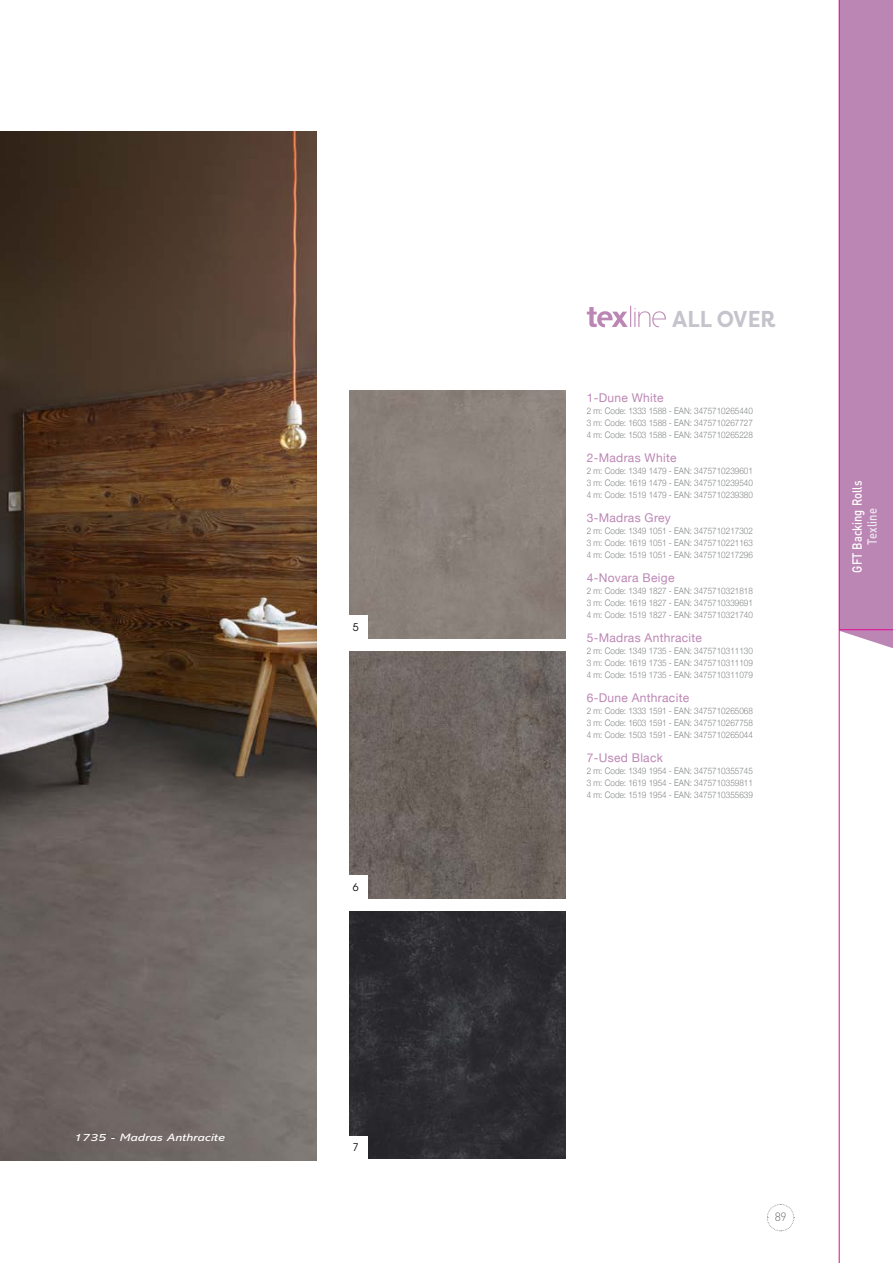
<style>
.page{position:relative;width:893px;height:1263px;background:#fff}
.page>*{position:absolute;margin:0;border:0;box-sizing:border-box;transform-origin:0 0}
.t1{font:700 22.95px "Filson Pro";color:#c5c3cc;scale:.93 1}
.t2{font:500 13.2px "DIN Pro";color:#fff;scale:.85 1}
.t3{font:500 13.2px "DIN Pro";color:#ece8f0;scale:.85 1}
.t4{font:12px "Helvetica Neue";letter-spacing:.025em;color:#bc86b4}
.t5{font:300 12px "DIN Pro";color:#706f6f}
.t6{font:italic 10.8px "Abadi";color:#fff;scale:1.25 1}
.t7{font:10.5px "Avant Garde";color:#000}
.t8{font:300 9px/12px "Helvetica Neue";color:#828586;text-align:justify;scale:.9 1}
</style>
<div class="page">
<svg style="left:767px;top:1204px;width:28px;height:27px"></svg>
<img style="left:0;top:132px;width:316px;height:1029px">
<div style="left:840px;top:0;width:53px;height:648px;background:#bc86b4"></div>
<div style="left:349px;top:391px;width:217px;height:247px;background:#8b827b"></div>
<div style="left:346px;top:615px;width:21px;height:25px;background:#fff"></div>
<img style="left:349px;top:651px;width:217px;height:247px">
<div style="left:346px;top:876px;width:21px;height:24px;background:#fff"></div>
<img style="left:349px;top:911px;width:217px;height:248px">
<div style="left:346px;top:1136px;width:21px;height:24px;background:#fff"></div>
<svg style="left:587px;top:306px;width:79px;height:21px"></svg>
<hr style="left:839px;top:0;width:1px;height:1263px;background:#e50695">
<hr style="left:839px;top:629px;width:54px;height:1px;background:#e50695">
<p class="t6" style="left:74px;top:1132px;width:122px">1735 - Madras Anthracite</p>
<p class="t7" style="left:353px;top:621px;width:7px">5</p>
<p class="t7" style="left:353px;top:881px;width:7px">6</p>
<p class="t7" style="left:353px;top:1141px;width:7px">7</p>
<h1 class="t1" style="left:672px;top:305px;width:113px">ALL OVER</h1>
<h3 class="t4" style="left:587px;top:389px;width:78px">1-Dune White</h3>
<p class="t8" style="left:587px;top:404px;width:186px">2 m: Code: 1333 1588 - EAN: 3475710265440<br>3 m: Code: 1603 1588 - EAN: 3475710267727<br>4 m: Code: 1503 1588 - EAN: 3475710265228</p>
<h3 class="t4" style="left:587px;top:449px;width:91px">2-Madras White</h3>
<p class="t8" style="left:587px;top:464px;width:186px">2 m: Code: 1349 1479 - EAN: 3475710239601<br>3 m: Code: 1619 1479 - EAN: 3475710239540<br>4 m: Code: 1519 1479 - EAN: 3475710239380</p>
<h3 class="t4" style="left:587px;top:509px;width:86px">3-Madras Grey</h3>
<p class="t8" style="left:587px;top:524px;width:186px">2 m: Code: 1349 1051 - EAN: 3475710217302<br>3 m: Code: 1619 1051 - EAN: 3475710221163<br>4 m: Code: 1519 1051 - EAN: 3475710217296</p>
<h3 class="t4" style="left:587px;top:569px;width:89px">4-Novara Beige</h3>
<p class="t8" style="left:587px;top:584px;width:186px">2 m: Code: 1349 1827 - EAN: 3475710321818<br>3 m: Code: 1619 1827 - EAN: 3475710339691<br>4 m: Code: 1519 1827 - EAN: 3475710321740</p>
<h3 class="t4" style="left:587px;top:629px;width:117px">5-Madras Anthracite</h3>
<p class="t8" style="left:587px;top:644px;width:186px">2 m: Code: 1349 1735 - EAN: 3475710311130<br>3 m: Code: 1619 1735 - EAN: 3475710311109<br>4 m: Code: 1519 1735 - EAN: 3475710311079</p>
<h3 class="t4" style="left:587px;top:689px;width:104px">6-Dune Anthracite</h3>
<p class="t8" style="left:587px;top:704px;width:186px">2 m: Code: 1333 1591 - EAN: 3475710265068<br>3 m: Code: 1603 1591 - EAN: 3475710267758<br>4 m: Code: 1503 1591 - EAN: 3475710265044</p>
<h3 class="t4" style="left:587px;top:749px;width:78px">7-Used Black</h3>
<p class="t8" style="left:587px;top:764px;width:186px">2 m: Code: 1349 1954 - EAN: 3475710355745<br>3 m: Code: 1619 1954 - EAN: 3475710359811<br>4 m: Code: 1519 1954 - EAN: 3475710355639</p>
<h2 class="t2" style="left:848px;top:573px;width:110px;rotate:-90deg">GFT Backing Rolls</h2>
<h2 class="t3" style="left:863px;top:545px;width:45px;rotate:-90deg">Texline</h2>
<h3 class="t5" style="left:774px;top:1208px;width:14px">89</h3>
</div>
